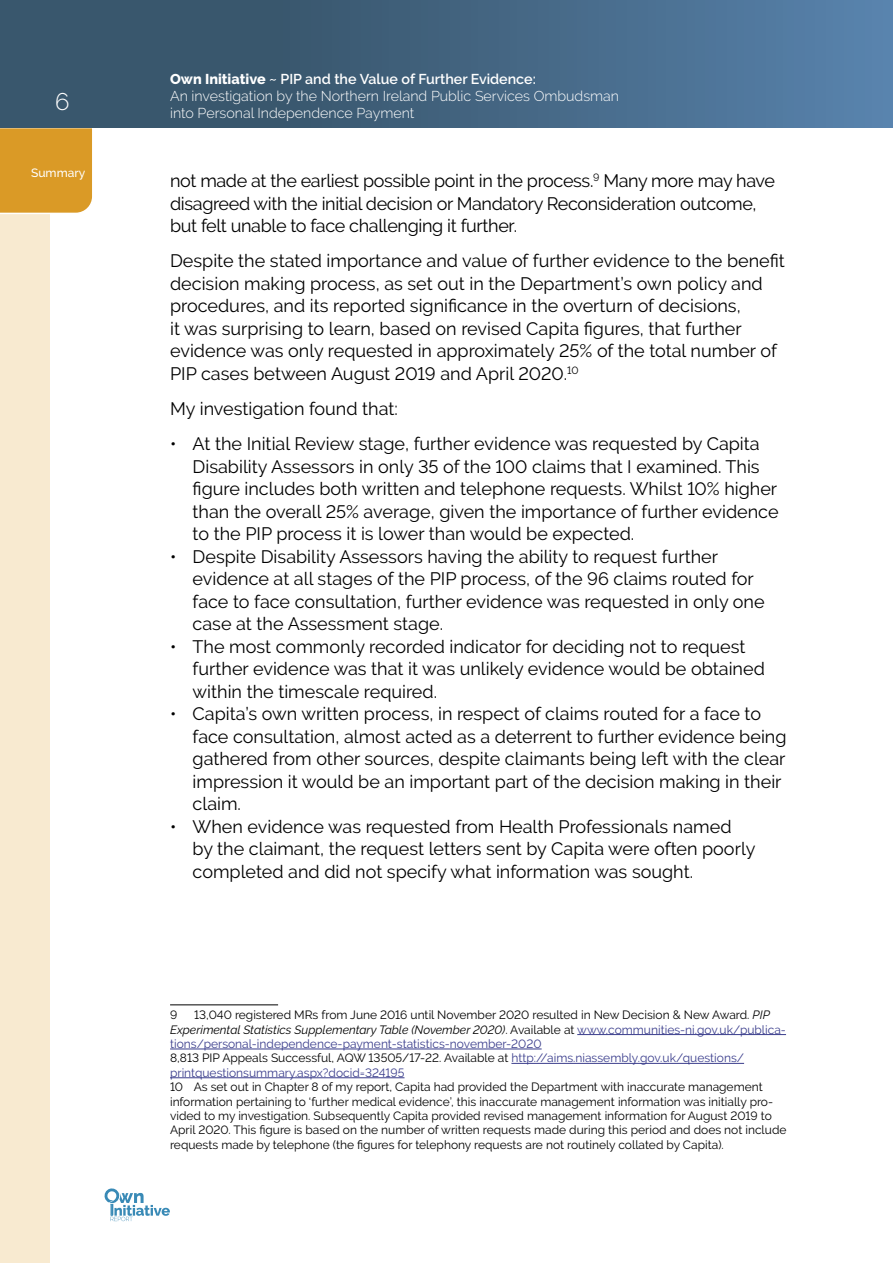
<style>
.page{position:relative;width:893px;height:1263px;background:#fff}
.page>*{position:absolute;margin:0;border:0;box-sizing:border-box;transform-origin:0 0}
.t1{font:300 24px "Raleway";color:#fff}
.body_text_no_space_a{font:18px/22.5px "Raleway";color:#000}
.body_text{font:18px/22.5px "Raleway";color:#000}
.body_text-2{font:18px/22.5px "Raleway";letter-spacing:-.02em;color:#000}
.t2{font:300 14.25px/17.1px "Raleway";color:#fff}
.Footnote_text{font:12px/14.4px "Raleway";color:#000}
.Footnote_text-2{font:12px/14.4px "Raleway";color:#3a3d8c}
.t3{font:500 12px "Raleway";color:#fff}
.s1{font-weight:800}
.s2{font-weight:600}
.s3{color:#000}
.s4{font-style:italic;color:#000}
</style>
<div class="page">
<div style="left:0;top:130px;width:50px;height:1133px;background:#f8ead0"></div>
<div style="left:0;top:128px;width:92px;height:86px;background:#da9a26"></div>
<div style="left:0;top:0;width:893px;height:128px;background:linear-gradient(to right,#324d5f,#557ea7)"></div>
<svg style="left:104px;top:1188px;width:66px;height:33px"></svg>
<hr style="left:170px;top:1004px;width:108px;height:1px;background:#000">
<hr style="left:577px;top:1034px;width:209px;height:1px;background:#3a3d8c">
<hr style="left:170px;top:1049px;width:372px;height:1px;background:#3a3d8c">
<hr style="left:511px;top:1063px;width:233px;height:1px;background:#3a3d8c">
<hr style="left:170px;top:1077px;width:234px;height:1px;background:#3a3d8c">
<h1 class="t1" style="left:55px;top:87px;width:16px">6</h1>
<p class="t2" style="left:170px;top:70px;width:451px"><span class="s1">Own Initiative</span> <span class="s2">~ PIP and the Value of Further Evidence:<br></span>An investigation by the Northern Ireland Public Services Ombudsman into Personal Independence Payment</p>
<p class="t3" style="left:31px;top:166px;width:56px">Summary</p>
<p class="body_text-2" style="left:170px;top:169px;width:606px">not made at the earliest possible point in the process.<sup>9</sup> Many more may have disagreed with the initial decision or Mandatory Reconsideration outcome, but felt unable to face challenging it further.</p>
<p class="body_text" style="left:170px;top:250px;width:616px">Despite the stated importance and value of further evidence to the benefit decision making process, as set out in the Department’s own policy and procedures, and its reported significance in the overturn of decisions,<br>it was surprising to learn, based on revised Capita figures, that further evidence was only requested in approximately 25% of the total number of PIP cases between August 2019 and April 2020.<sup>10</sup></p>
<p class="body_text" style="left:170px;top:397px;width:229px">My investigation found that:</p>
<p class="body_text_no_space_a" style="left:193px;top:433px;width:587px;text-indent:-22px">• At the Initial Review stage, further evidence was requested by Capita Disability Assessors in only 35 of the 100 claims that I examined. This figure includes both written and telephone requests. Whilst 10% higher than the overall 25% average, given the importance of further evidence to the PIP process it is lower than would be expected.</p>
<p class="body_text_no_space_a" style="left:193px;top:545px;width:573px;text-indent:-22px">• Despite Disability Assessors having the ability to request further evidence at all stages of the PIP process, of the 96 claims routed for face to face consultation, further evidence was requested in only one case at the Assessment stage.</p>
<p class="body_text_no_space_a" style="left:193px;top:635px;width:574px;text-indent:-22px">• The most commonly recorded indicator for deciding not to request further evidence was that it was unlikely evidence would be obtained within the timescale required.</p>
<p class="body_text_no_space_a" style="left:193px;top:703px;width:595px;text-indent:-22px">• Capita’s own written process, in respect of claims routed for a face to face consultation, almost acted as a deterrent to further evidence being gathered from other sources, despite claimants being left with the clear impression it would be an important part of the decision making in their claim.</p>
<p class="body_text_no_space_a" style="left:193px;top:815px;width:564px;text-indent:-22px">• When evidence was requested from Health Professionals named by the claimant, the request letters sent by Capita were often poorly completed and did not specify what information was sought.</p>
<p class="Footnote_text-2" style="left:170px;top:1008px;width:617px;text-indent:24px"><span class="s3">13,040 registered MRs from June 2016 until November 2020 resulted in New Decision &amp; New Award.</span> <span class="s4">PIP<br>Experimental Statistics Supplementary Table (November 2020)</span><span class="s3">. Available at</span> www.communities-ni.gov.uk/publica&shy;tions/personal-independence-payment-statistics-november-2020</p>
<p class="Footnote_text-2" style="left:170px;top:1051px;width:575px"><span class="s3">8,813 PIP Appeals Successful, AQW 13505/17-22. Available at</span> http://aims.niassembly.gov.uk/questions/ printquestionsummary.aspx?docid=324195</p>
<p class="Footnote_text" style="left:170px;top:1080px;width:618px">10 As set out in Chapter 8 of my report, Capita had provided the Department with inaccurate management information pertaining to ‘further medical evidence’, this inaccurate management information was initially pro&shy;vided to my investigation. Subsequently Capita provided revised management information for August 2019 to April 2020. This figure is based on the number of written requests made during this period and does not include requests made by telephone (the figures for telephony requests are not routinely collated by Capita).</p>
<p class="Footnote_text" style="left:170px;top:1008px;width:9px">9</p>
</div>
